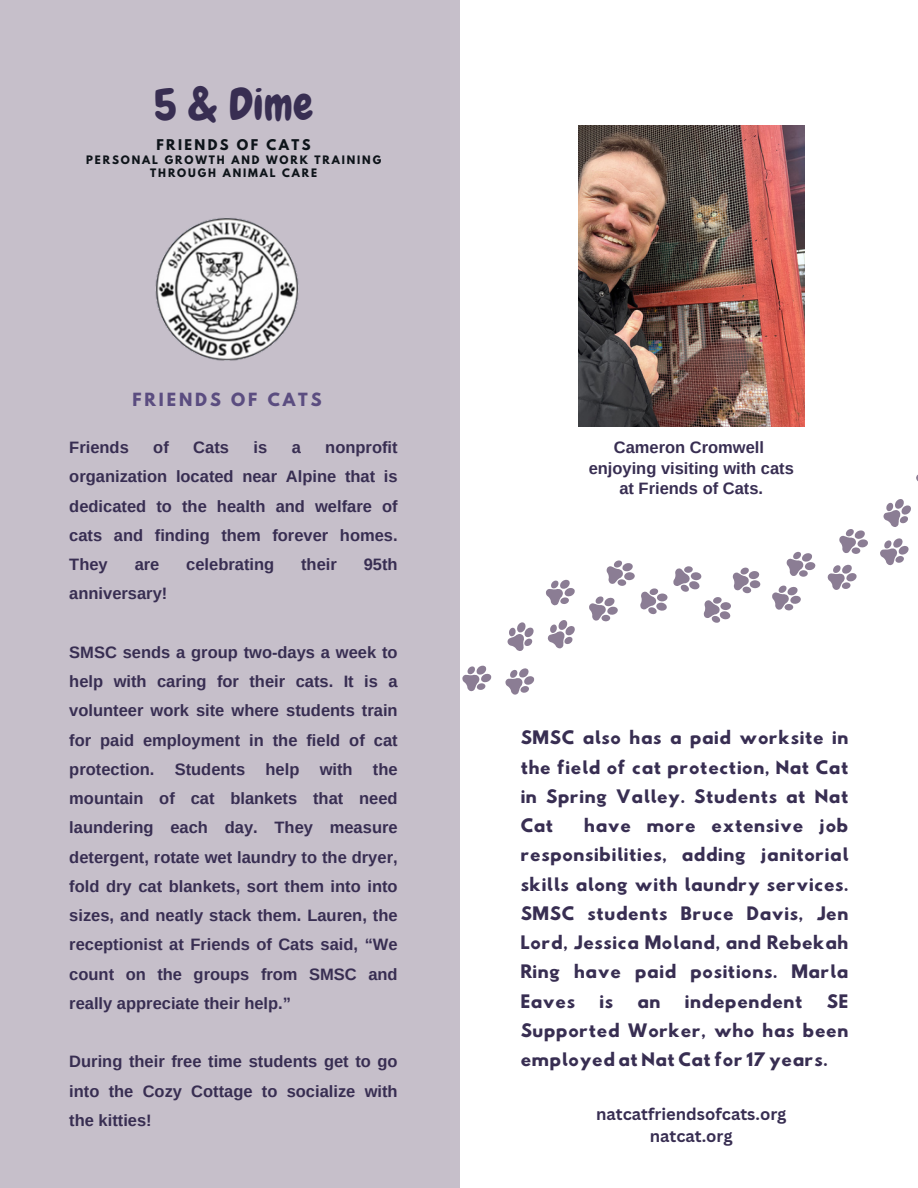
<style>
.page{position:relative;width:918px;height:1188px;background:#fff}
.page>*{position:absolute;margin:0;border:0;box-sizing:border-box;transform-origin:0 0}
.t1{font:44.55px "Chewy";color:#382e52}
.t2{font:700 16.5px/29.2px "Arimo";color:#382e52;text-align:justify}
.t3{font:16.5px/29.2px "Hussar Bd";color:#382e52;text-align:justify}
.t4{font:700 16.5px "Canva Sans";color:#382e52}
.t5{font:700 16.05px "League Spartan";letter-spacing:.18em;color:#5b4d80}
.t6{font:700 13.05px "League Spartan";letter-spacing:.18em;color:#0e141a}
.t7{font:700 10.35px "League Spartan";letter-spacing:.18em;color:#0e141a}
</style>
<div class="page">
<div style="left:0;top:0;width:460px;height:1188px;background:#c6bfca"></div>
<img style="left:155px;top:218px;width:144px;height:143px">
<svg style="left:462px;top:665px;width:30px;height:27px"></svg>
<svg style="left:505px;top:668px;width:30px;height:27px"></svg>
<svg style="left:507px;top:622px;width:27px;height:29px"></svg>
<svg style="left:547px;top:620px;width:28px;height:29px"></svg>
<svg style="left:546px;top:579px;width:29px;height:27px"></svg>
<svg style="left:772px;top:585px;width:29px;height:26px"></svg>
<svg style="left:786px;top:551px;width:30px;height:26px"></svg>
<svg style="left:827px;top:564px;width:30px;height:26px"></svg>
<svg style="left:589px;top:560px;width:78px;height:62px"></svg>
<svg style="left:673px;top:567px;width:87px;height:56px"></svg>
<div style="left:684px;top:566px;width:9px;height:7px;background:#8b7d94;border-radius:50%"></div>
<div style="left:691px;top:572px;width:11px;height:8px;background:#8b7d94;border-radius:50%"></div>
<svg style="left:839px;top:529px;width:29px;height:25px"></svg>
<svg style="left:880px;top:538px;width:29px;height:28px"></svg>
<svg style="left:883px;top:499px;width:28px;height:28px"></svg>
<svg style="left:916px;top:474px;width:2px;height:7px"></svg>
<img style="left:578px;top:125px;width:226px;height:302px">
<p class="t1" style="left:154px;top:77px;width:161px">5 &amp; Dime</p>
<p class="t6" style="left:156px;top:138px;width:156px">FRIENDS OF CATS</p>
<p class="t7" style="left:86px;top:155px;width:297px">PERSONAL GROWTH AND WORK TRAINING</p>
<p class="t7" style="left:150px;top:168px;width:168px">THROUGH ANIMAL CARE</p>
<h3 class="t5" style="left:132px;top:392px;width:191px">FRIENDS OF CATS</h3>
<h1 class="t2" style="left:69px;top:433px;width:330px;text-indent:256px">nonprofit organization located near Alpine that is dedicated to the health and welfare of cats and finding them forever homes.<br>They</h1>
<h1 class="t2" style="left:69px;top:433px;width:61px">Friends</h1>
<h1 class="t2" style="left:153px;top:433px;width:17px">of</h1>
<h1 class="t2" style="left:193px;top:433px;width:37px">Cats</h1>
<h1 class="t2" style="left:254px;top:433px;width:15px">is</h1>
<h1 class="t2" style="left:292px;top:433px;width:11px">a</h1>
<h1 class="t2" style="left:135px;top:550px;width:26px">are</h1>
<h1 class="t2" style="left:186px;top:550px;width:89px">celebrating</h1>
<h1 class="t2" style="left:301px;top:550px;width:37px">their</h1>
<h1 class="t2" style="left:364px;top:550px;width:35px">95th</h1>
<h1 class="t2" style="left:69px;top:579px;width:100px">anniversary!</h1>
<h3 class="t2" style="left:69px;top:638px;width:330px">SMSC sends a group two-days a week to help with caring for their cats. It is a volunteer work site where students train for paid employment in the field of cat protection. Students help with the mountain of cat blankets that need laundering each day. They measure detergent, rotate wet laundry to the dryer, fold dry cat blankets, sort them into into sizes, and neatly stack them. Lauren, the receptionist at Friends of Cats said, “We count on the groups from SMSC and really appreciate their help.”</h3>
<h3 class="t2" style="left:69px;top:1047px;width:330px">During their free time students get to go into the Cozy Cottage to socialize with the kitties!</h3>
<h3 class="t2" style="left:589px;top:438px;width:207px;line-height:20.2px;text-align:center">Cameron Cromwell enjoying visiting with cats at Friends of Cats.</h3>
<h3 class="t3" style="left:520px;top:725px;width:330px">SMSC also has a paid worksite in the field of cat protection, Nat Cat in Spring Valley. Students at Nat Cat</h3>
<h3 class="t3" style="left:520px;top:813px;width:330px;text-indent:64px">have more extensive job responsibilities, adding janitorial skills along with laundry services.<br>SMSC students Bruce Davis, Jen Lord, Jessica Moland, and Rebekah Ring have paid positions. Marla Eaves</h3>
<h3 class="t3" style="left:599px;top:988px;width:16px">is</h3>
<h3 class="t3" style="left:637px;top:988px;width:25px">an</h3>
<h3 class="t3" style="left:685px;top:988px;width:120px">independent</h3>
<h3 class="t3" style="left:520px;top:988px;width:330px;text-indent:306px">SE Supported Worker, who has been employed at Nat Cat for 17 years.</h3>
<h2 class="t4" style="left:596px;top:1103px;width:192px">natcatfriendsofcats.org</h2>
<h3 class="t4" style="left:650px;top:1124px;width:85px">natcat.org</h3>
</div>
